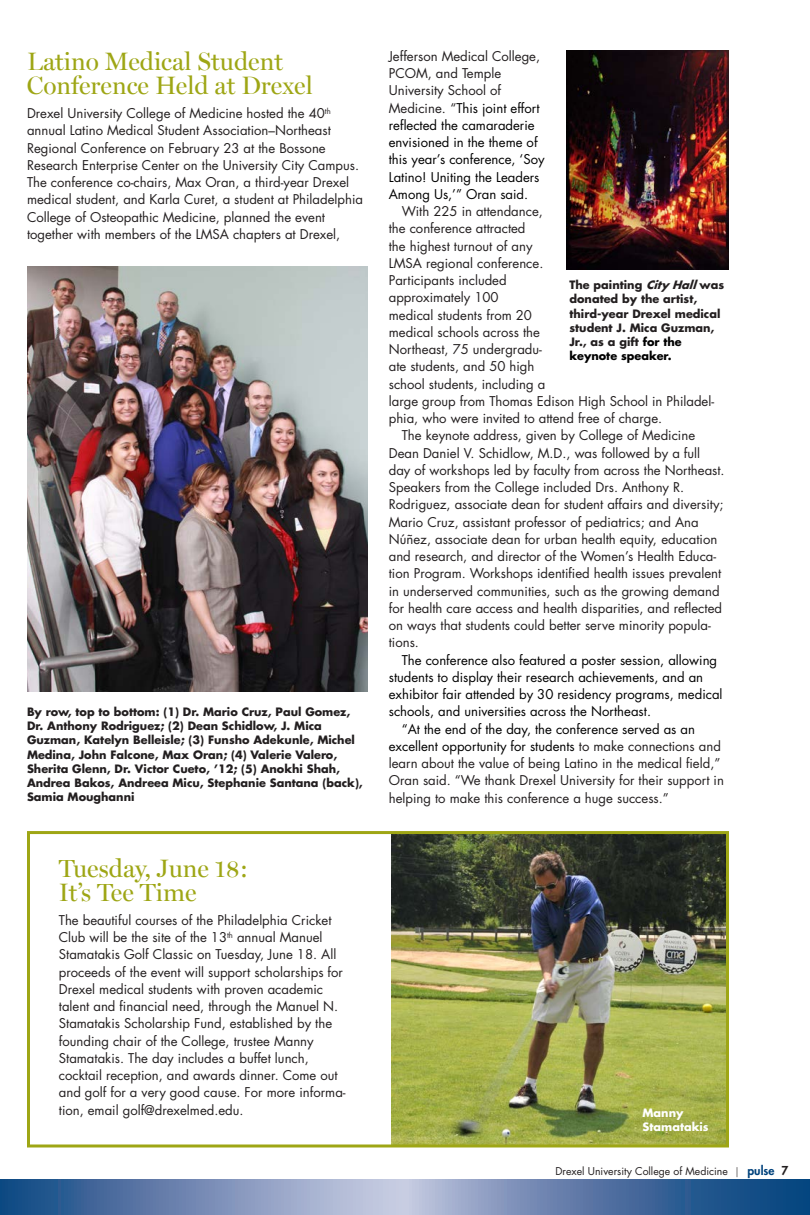
<style>
.page{position:relative;width:810px;height:1215px;background:#fff}
.page>*{position:absolute;margin:0;border:0;box-sizing:border-box;transform-origin:0 0}
.Headlines_News{font:25.2px/24px "Miller Display";color:#9ea615}
.Body_1{font:13.2px/17.2px "Futura";color:#231f20}
.Body_NoIndent{font:13.2px/17.2px "Futura";color:#231f20}
.Body_NoIndent-2{font:13.2px/17.2px "Futura";color:#000}
.Body_1-2{font:13.2px/17.2px "Futura";color:#000}
.Captions{font:700 11.25px/14.2px "Futura";color:#231f20}
.Captions-2{font:700 11.25px/14.2px "Futura";color:#fff}
.t1{font:10.5px "Futura";color:#231f20}
.s1{color:#231f20}
.s2{color:#000}
.s3{font-style:italic}
.s4{font-family:"Miller Text"}
.s5{font-weight:800;font-size:12px;color:#01427c}
.s6{font-weight:800;font-size:12px}
</style>
<div class="page">
<svg style="left:0;top:1180px;width:810px;height:35px;background:#6481ad"></svg>
<img style="left:391px;top:835px;width:334px;height:309px">
<img style="left:27px;top:267px;width:340px;height:425px">
<img style="left:566px;top:51px;width:163px;height:219px">
<div style="left:27px;top:831px;width:702px;height:317px;border:3px solid #9ea615"></div>
<p class="Headlines_News" style="left:27px;top:49px;width:287px">Latino Medical Student<br>Conference Held at Drexel</p>
<p class="Body_NoIndent" style="left:27px;top:104px;width:338px">Drexel University College of Medicine hosted the 40<sup>th </sup>annual Latino Medical Student Association–Northeast Regional Conference on February 23 at the Bossone Research Enterprise Center on the University City Campus.<br>The conference co-chairs, Max Oran, a third-year Drexel medical student, and Karla Curet, a student at Philadelphia College of Osteopathic Medicine, planned the event together with members of the LMSA chapters at Drexel,</p>
<p class="Captions" style="left:27px;top:704px;width:337px">By row, top to bottom: (1) Dr. Mario Cruz, Paul Gomez, Dr. Anthony Rodriguez; (2) Dean Schidlow, J. Mica Guzman, Katelyn Belleisle; (3) Funsho Adekunle, Michel Medina, John Falcone, Max Oran; (4) Valerie Valero, Sherita Glenn, Dr. Victor Cueto, ’12; (5) Anokhi Shah, Andrea Bakos, Andreea Micu, Stephanie Santana (back), Samia Moughanni</p>
<p class="Headlines_News" style="left:59px;top:856px;width:191px">Tuesday, June 18:<br>It’s Tee Time</p>
<p class="Body_NoIndent" style="left:59px;top:911px;width:288px">The beautiful courses of the Philadelphia Cricket Club will be the site of the 13<sup>th</sup> annual Manuel Stamatakis Golf Classic on Tuesday, June 18. All proceeds of the event will support scholarships for Drexel medical students with proven academic talent and financial need, through the Manuel N.<br>Stamatakis Scholarship Fund, established by the founding chair of the College, trustee Manny Stamatakis. The day includes a buffet lunch, cocktail reception, and awards dinner. Come out and golf for a very good cause. For more informa&shy;tion, email golf@drexelmed.edu.</p>
<p class="Body_NoIndent-2" style="left:389px;top:47px;width:157px"><span class="s1">Jefferson Medical College,<br>PCOM, and Temple<br>University School of<br>Medicine. “</span>This joint effort reflected the camaraderie envisioned in the theme of this year’s conference, ‘Soy<br>Latino! Uniting the Leaders<br>Among Us,’” Oran said.</p>
<p class="Body_1" style="left:389px;top:203px;width:327px;text-indent:13px">With 225 in attendance,<br>the conference attracted<br>the highest turnout of any<br>LMSA regional conference.<br>Participants included<br>approximately 100<br>medical students from 20<br>medical schools across the<br>Northeast, 75 undergradu-<br>ate students, and 50 high<br>school students, including a<br>large group from Thomas Edison High School in Philadel&shy;phia, who were invited to attend free of charge.</p>
<p class="Body_1" style="left:389px;top:427px;width:337px;text-indent:13px">The keynote address, given by College of Medicine Dean Daniel V. Schidlow, M.D., was followed by a full day of workshops led by faculty from across the Northeast.<br>Speakers from the College included Drs. Anthony R.<br>Rodriguez, associate dean for student affairs and diversity; Mario Cruz, assistant professor of pediatrics; and Ana Núñez, associate dean for urban health equity, education and research, and director of the Women’s Health Educa&shy;tion Program. Workshops identified health issues prevalent in underserved communities, such as the growing demand for health care access and health disparities, and reflected on ways that students could better serve minority popula&shy;tions.</p>
<p class="Body_1-2" style="left:389px;top:651px;width:335px;text-indent:13px">The conference also featured a poster session, allowing students to display their research achievements, and an exhibitor fair attended by 30 residency programs, medical schools, and universities across the Northeast.</p>
<p class="Body_1" style="left:389px;top:720px;width:337px;text-indent:13px"><span class="s2">“At the end of the day, the conference served as an excellent opportunity for students</span> to make connections and learn about the value of being Latino in the medical field,” Oran said. “We thank Drexel University for their support in helping to make this conference a huge success.”</p>
<p class="Captions" style="left:569px;top:277px;width:156px">The painting <span class="s3">City Hall</span>was donated by the artist, third-year Drexel medical student J. Mica Guzman,<br>Jr., as a gift <span class="s2">for the keynote speaker.</span></p>
<p class="Captions-2" style="left:643px;top:1105px;width:68px">Manny<br>Stamatakis</p>
<p class="t1" style="left:556px;top:1164px;width:234px">Drexel University College of Medicine <span class="s4">|</span> <span class="s5">pulse</span> <span class="s6">7</span></p>
</div>
